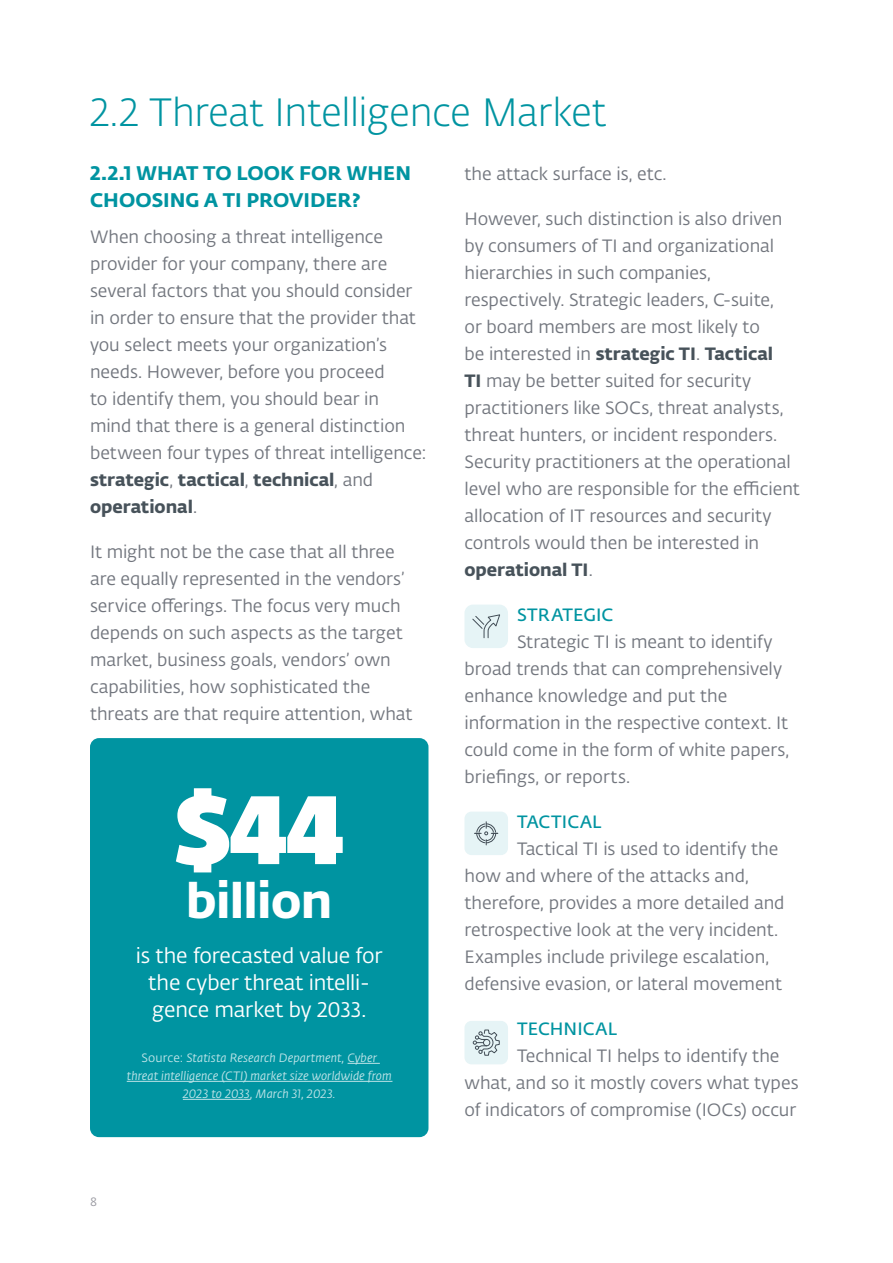
<style>
.page{position:relative;width:893px;height:1263px;background:#fff}
.page>*{position:absolute;margin:0;border:0;box-sizing:border-box;transform-origin:0 0}
.t1{font:800 96px "Fedra Sans Dis Std";color:#fff}
.t2{font:48px "Fedra Sans Alt Pro Bold LF";letter-spacing:-.015em;color:#fff}
.t3{font:39px "Fedra Sans Alt Pro Light LF";letter-spacing:-.015em;color:#0094a1}
.t4{font:21px/27px "Fedra Sans Alt Pro Book LF";letter-spacing:-.01em;color:#fff;text-align:center}
.t5{font:19.5px/27px "Fedra Sans Alt Pro Bold LF";letter-spacing:.005em;color:#0094a1}
.t6{font:17.7px/27px "Fedra Sans Alt Pro Book LF";letter-spacing:-.005em;color:#72767e}
.t7{font:17.7px/27px "Fedra Sans Alt Pro Bold LF";letter-spacing:-.005em;color:#47525a}
.t8{font:17.7px "Fedra Sans Alt Pro Demi LF";letter-spacing:.01em;color:#0094a1}
.t9{font:12px/18px "Fedra Sans Alt Pro Book Italic LF";letter-spacing:.005em;color:#bfe4e8;text-align:center}
.t10{font:12px "Fedra Sans Alt Pro Book LF";color:#9898a0}
.s1{font-family:"Fedra Sans Alt Pro Book LF";color:#72767e}
.s2{font-family:"Fedra Sans Alt Pro Bold LF";color:#47525a}
.s3{font-family:"Fedra Sans Alt Pro Book LF"}
</style>
<div class="page">
<div style="left:90px;top:738px;width:338px;height:399px;background:#0094a1;border-radius:9px"></div>
<hr style="left:348px;top:1063px;width:32px;height:1px;background:#bfe4e8">
<hr style="left:127px;top:1081px;width:265px;height:1px;background:#bfe4e8">
<hr style="left:183px;top:1099px;width:67px;height:1px;background:#bfe4e8">
<div style="left:464px;top:812px;width:44px;height:43px;background:#e6f4f6;border-radius:7px"></div>
<svg style="left:475px;top:822px;width:23px;height:23px"></svg>
<div style="left:464px;top:1021px;width:44px;height:43px;background:#e6f4f6;border-radius:7px"></div>
<svg style="left:473px;top:1029px;width:27px;height:27px"></svg>
<div style="left:483px;top:1039px;width:7px;height:7px;border:1px solid #424d56;border-radius:50%"></div>
<div style="left:464px;top:605px;width:44px;height:43px;background:#e6f4f6;border-radius:8px"></div>
<svg style="left:472px;top:614px;width:28px;height:25px"></svg>
<h3 class="t3" style="left:90px;top:86px;width:518px">2.2 Threat Intelligence Market</h3>
<p class="t5" style="left:90px;top:158px;width:323px">2.2.1 WHAT TO LOOK FOR WHEN<br>CHOOSING A TI PROVIDER?</p>
<p class="t6" style="left:90px;top:223px;width:338px">When choosing a threat intelligence provider for your company, there are several factors that you should consider in order to ensure that the provider that you select meets your organization’s needs. However, before you proceed<br>to identify them, you should bear in<br>mind that there is a general distinction between four types of threat intelligence:</p>
<p class="t7" style="left:90px;top:465px;width:285px">strategic<span class="s1">,</span> tactical<span class="s1">,</span> technical<span class="s1">, and </span>operational<span class="s1">.</span></p>
<p class="t6" style="left:90px;top:538px;width:324px">It might not be the case that all three are equally represented in the vendors’ service offerings. The focus very much depends on such aspects as the target market, business goals, vendors’ own capabilities, how sophisticated the threats are that require attention, what</p>
<p class="t6" style="left:464px;top:160px;width:204px">the attack surface is, etc.</p>
<p class="t6" style="left:464px;top:205px;width:319px">However, such distinction is also driven by consumers of TI and organizational hierarchies in such companies, respectively. Strategic leaders, C-suite, or board members are most likely to</p>
<p class="t7" style="left:464px;top:339px;width:310px"><span class="s1">be interested in</span> strategic TI<span class="s1">.</span> Tactical</p>
<p class="t6" style="left:464px;top:367px;width:337px"><span class="s2">TI</span> may be better suited for security practitioners like SOCs, threat analysts, threat hunters, or incident responders.<br>Security practitioners at the operational level who are responsible for the efficient allocation of IT resources and security controls would then be interested in</p>
<p class="t7" style="left:464px;top:555px;width:130px">operational TI<span class="s1">.</span></p>
<p class="t8" style="left:517px;top:602px;width:98px">STRATEGIC</p>
<p class="t6" style="left:464px;top:628px;width:326px;text-indent:53px">Strategic TI is meant to identify broad trends that can comprehensively enhance knowledge and put the information in the respective context. It could come in the form of white papers, briefings, or reports.</p>
<p class="t8" style="left:517px;top:809px;width:86px">TACTICAL</p>
<p class="t6" style="left:464px;top:835px;width:321px;text-indent:53px">Tactical TI is used to identify the how and where of the attacks and, therefore, provides a more detailed and retrospective look at the very incident.<br>Examples include privilege escalation, defensive evasion, or lateral movement</p>
<p class="t8" style="left:517px;top:1016px;width:101px">TECHNICAL</p>
<p class="t6" style="left:464px;top:1042px;width:336px;text-indent:53px">Technical TI helps to identify the what, and so it mostly covers what types of indicators of compromise (IOCs) occur</p>
<h1 class="t1" style="left:175px;top:752px;width:171px">$44</h1>
<h2 class="t2" style="left:186px;top:863px;width:148px">billion</h2>
<p class="t4" style="left:136px;top:941px;width:248px">is the forecasted value for the cyber threat intelli&shy;gence market by 2033.</p>
<p class="t9" style="left:127px;top:1048px;width:267px"><span class="s3">Source:</span> Statista Research Department, Cyber threat intelligence (CTI) market size worldwide from<br>2023 to 2033, March 31, 2023.</p>
<p class="t10" style="left:90px;top:1193px;width:8px">8</p>
</div>
